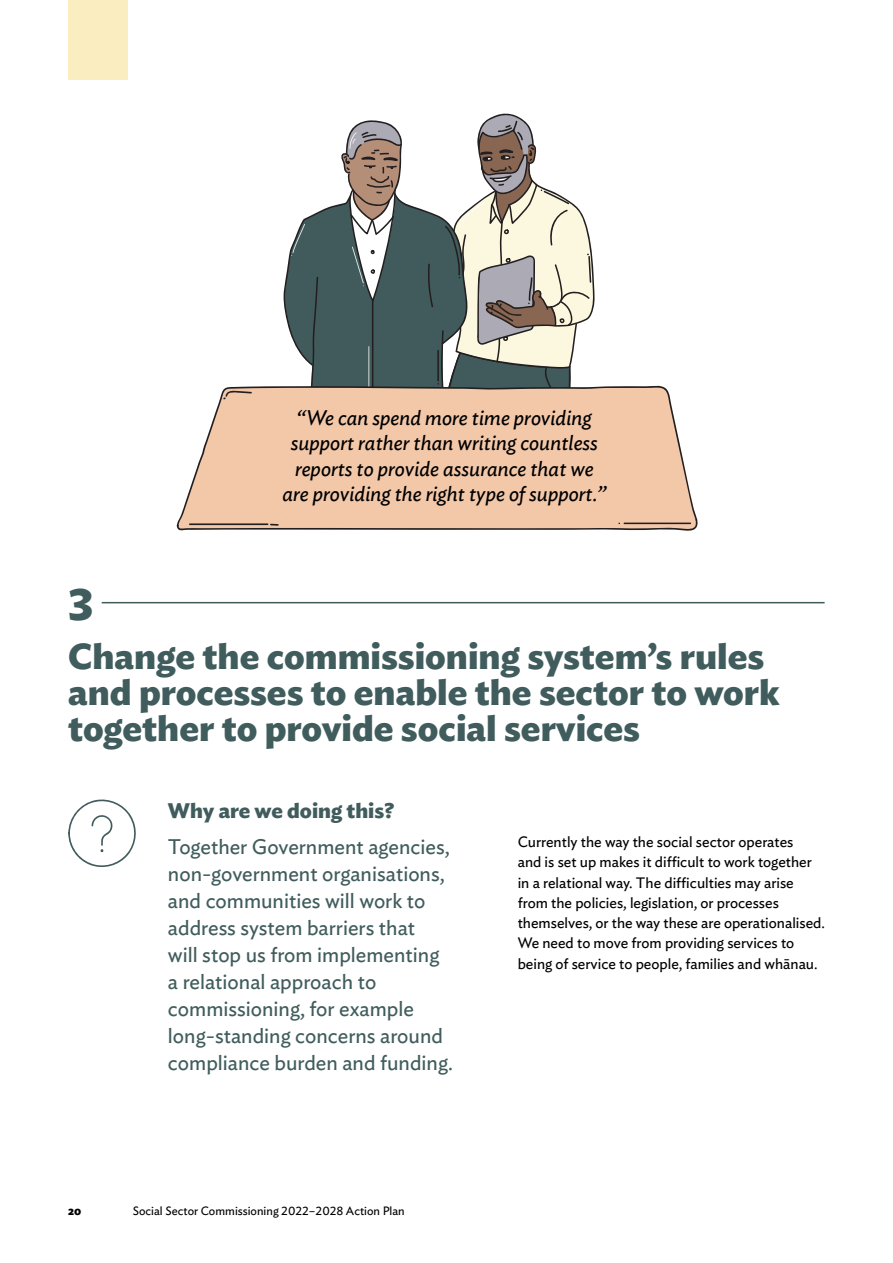
<style>
.page{position:relative;width:893px;height:1263px;background:#fff}
.page>*{position:absolute;margin:0;border:0;box-sizing:border-box;transform-origin:0 0}
.Action_number{font:700 45px "Ideal Sans";color:#405c5c}
.Action_plan{font:700 36px/36px "Ideal Sans";color:#405c5c}
.Intro{font:21px/27px "Ideal Sans";color:#405c5c}
.Quotes{font:italic 21px/25.5px "Ideal Sans";color:#000;text-align:center}
.H2_span{font:700 21px "Ideal Sans";color:#405c5c}
.Body{font:15px/20.2px "Ideal Sans";color:#000}
.t1{font:12px "Ideal Sans";color:#000}
.t2{font:700 12px "Ideal Sans";color:#000}
</style>
<div class="page">
<div style="left:68px;top:0;width:60px;height:79px;background:#faedbf"></div>
<svg style="left:177px;top:385px;width:521px;height:146px;background:#efc9ae"></svg>
<svg style="left:618px;top:523px;width:73px;height:1px"></svg>
<svg style="left:223px;top:391px;width:29px;height:8px"></svg>
<svg style="left:189px;top:523px;width:90px;height:3px"></svg>
<svg style="left:283px;top:113px;width:312px;height:304px"></svg>
<hr style="left:102px;top:602px;width:723px;height:1px;background:#405c5c">
<svg style="left:68px;top:799px;width:68px;height:68px"></svg>
<p class="Quotes" style="left:283px;top:403px;width:325px">“We can spend more time providing support rather than writing countless reports to provide assurance that we are providing the right type of support.”</p>
<p class="Action_number" style="left:68px;top:568px;width:27px">3</p>
<p class="Action_plan" style="left:68px;top:635px;width:713px">Change the commissioning system’s rules and processes to enable the sector to work together to provide social services</p>
<p class="H2_span" style="left:168px;top:794px;width:228px">Why are we doing this?</p>
<p class="Intro" style="left:168px;top:831px;width:286px">Together Government agencies, non-government organisations, and communities will work to address system barriers that<br>will stop us from implementing a relational approach to commissioning, for example long-standing concerns around compliance burden and funding.</p>
<p class="Body" style="left:518px;top:830px;width:309px">Currently the way the social sector operates<br>and is set up makes it difficult to work together in a relational way. The difficulties may arise from the policies, legislation, or processes themselves, or the way these are operationalised.<br>We need to move from providing services to being of service to people, families and whānau.</p>
<p class="t2" style="left:68px;top:1201px;width:15px">20</p>
<p class="t1" style="left:133px;top:1202px;width:274px">Social Sector Commissioning 2022–2028 Action Plan</p>
</div>
